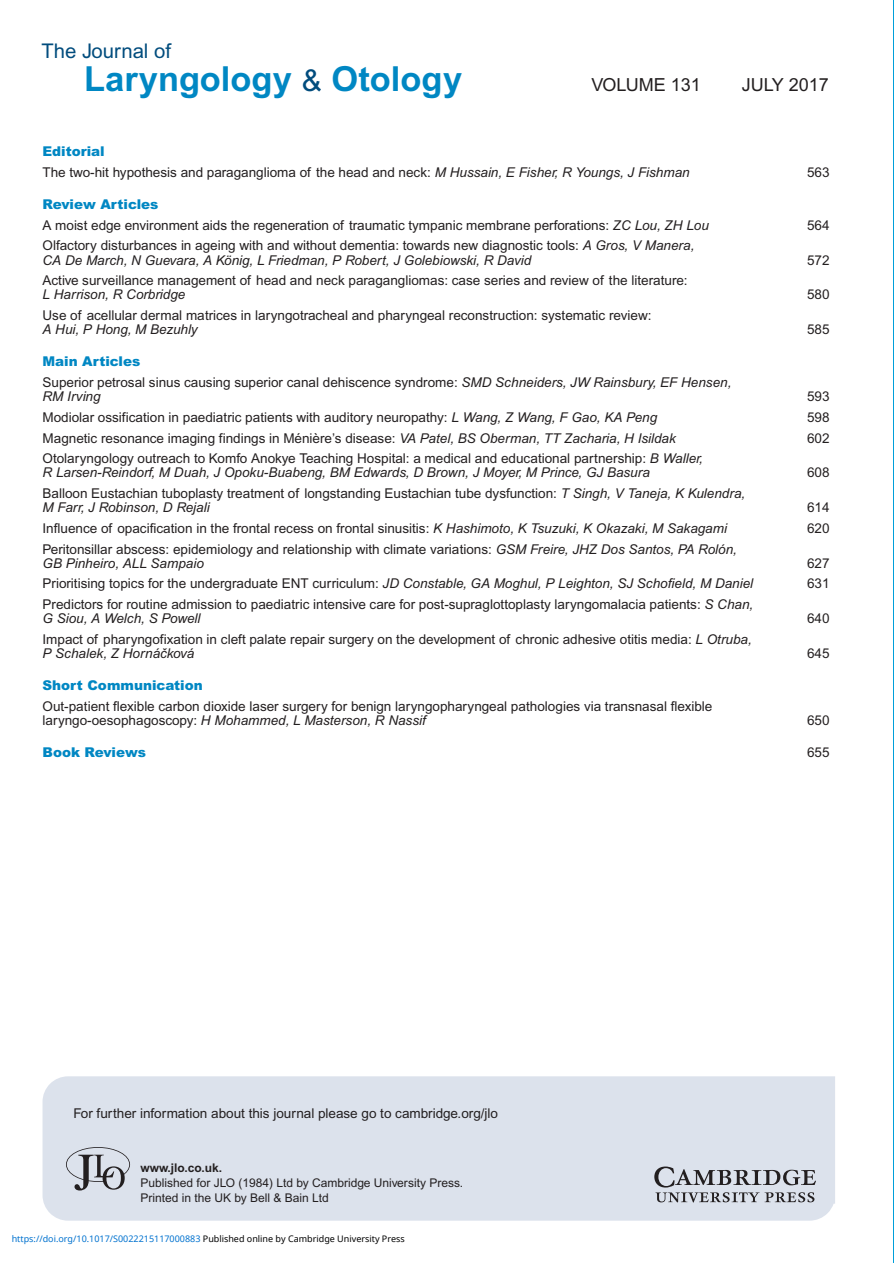
<style>
.page{position:relative;width:894px;height:1263px;background:#fff}
.page>*{position:absolute;margin:0;border:0;box-sizing:border-box;transform-origin:0 0}
.t1{font:700 34.5px "Arial";color:#0087c3}
.t2{font:20.25px "Arial";color:#014c7d}
.t3{font:18px "Arial";color:#231f20}
.t4{font:13.5px/14.2px "Arial";color:#231f20}
.t5{font:italic 13.5px "Arial";color:#231f20}
.t6{font:900 13.5px "Arial";color:#0087c3}
.t7{font:12px/15px "Arial";color:#231f20}
.t8{font:700 12px "Arial";color:#231f20}
.t9{font:9px "Noto Sans";color:#0172cf}
.s1{font-weight:400;font-size:30px;color:#014c7d}
.s2{font-weight:900;color:#0087c3}
.s3{font-style:italic}
.s4{color:#000}
</style>
<div class="page">
<hr style="left:893px;top:0;width:1px;height:1263px;background:#009fda">
<div style="left:42px;top:1076px;width:793px;height:144px;background:#dce2ec"></div>
<svg style="left:654px;top:1166px;width:161px;height:36px;background:#aeb2ba"></svg>
<svg style="left:66px;top:1147px;width:64px;height:43px;background:#b3b7bf"></svg>
<h2 class="t2" style="left:42px;top:43px;width:131px">The Journal of</h2>
<h1 class="t1" style="left:84px;top:66px;width:379px">Laryngology <span class="s1">&amp;</span> Otology</h1>
<h3 class="t3" style="left:591px;top:78px;width:111px">VOLUME 131</h3>
<h3 class="t3" style="left:741px;top:78px;width:88px">JULY 2017</h3>
<p class="t4" style="left:42px;top:143px;width:648px;line-height:20.7px"><span class="s2">Editorial<br></span>The two-hit hypothesis and paraganglioma of the head and neck: <span class="s3">M Hussain, E Fisher, R Youngs, J Fishman</span></p>
<p class="t4" style="left:42px;top:195px;width:667px;line-height:20.7px"><span class="s2">Review Articles<br></span>A moist edge environment aids the regeneration of traumatic tympanic membrane perforations: <span class="s3">ZC Lou, ZH Lou</span></p>
<p class="t4" style="left:42px;top:240px;width:653px">Olfactory disturbances in ageing with and without dementia: towards new diagnostic tools: <span class="s3">A Gros, V Manera,<br>CA De March, N Guevara, A König, L Friedman, P Robert, J Golebiowski, R David</span></p>
<p class="t4" style="left:807px;top:166px;width:24px">563</p>
<p class="t4" style="left:807px;top:219px;width:24px">564</p>
<p class="t4" style="left:807px;top:254px;width:24px">572</p>
<p class="t4" style="left:42px;top:275px;width:646px">Active surveillance management of head and neck paragangliomas: case series and review of the literature:</p>
<p class="t5" style="left:42px;top:290px;width:144px">L Harrison, R Corbridge</p>
<p class="t4" style="left:807px;top:289px;width:24px">580</p>
<p class="t4" style="left:42px;top:309px;width:610px">Use of acellular dermal matrices in laryngotracheal and pharyngeal reconstruction: systematic review:</p>
<p class="t5" style="left:42px;top:325px;width:157px">A Hui, P Hong, M Bezuhly</p>
<p class="t4" style="left:807px;top:324px;width:24px">585</p>
<p class="t4" style="left:42px;top:352px;width:690px;line-height:20.7px"><span class="s2">Main Articles<br></span>Superior petrosal sinus causing superior canal dehiscence syndrome: <span class="s3">SMD Schneiders, JW Rainsbury, EF Hensen,</span></p>
<p class="t5" style="left:42px;top:391px;width:60px">RM Irving</p>
<p class="t4" style="left:807px;top:391px;width:24px">593</p>
<p class="t4" style="left:42px;top:411px;width:616px">Modiolar ossification in paediatric patients with auditory neuropathy: <span class="s3">L Wang, Z Wang, F Gao, KA Peng</span></p>
<p class="t4" style="left:807px;top:411px;width:24px">598</p>
<p class="t4" style="left:42px;top:432px;width:634px">Magnetic resonance imaging findings in Ménière’s disease: <span class="s3">VA Patel, BS Oberman, TT Zacharia, H Isildak</span></p>
<p class="t4" style="left:807px;top:432px;width:24px">602</p>
<p class="t4" style="left:42px;top:452px;width:661px">Otolaryngology outreach to Komfo Anokye Teaching Hospital: a medical and educational partnership: <span class="s3">B Waller,<br>R Larsen-Reindorf, M Duah, J Opoku-Buabeng, BM Edwards, D Brown, J Moyer, M Prince, GJ Basura</span></p>
<p class="t4" style="left:807px;top:467px;width:24px">608</p>
<p class="t4" style="left:42px;top:487px;width:704px">Balloon Eustachian tuboplasty treatment of longstanding Eustachian tube dysfunction: <span class="s3">T Singh, V Taneja, K Kulendra,<br>M Farr, J Robinson, D Rejali</span></p>
<p class="t4" style="left:807px;top:502px;width:24px">614</p>
<p class="t4" style="left:42px;top:522px;width:686px">Influence of opacification in the frontal recess on frontal sinusitis: <span class="s3">K Hashimoto, K Tsuzuki, K Okazaki, M Sakagami</span></p>
<p class="t4" style="left:807px;top:522px;width:24px">620</p>
<p class="t4" style="left:42px;top:543px;width:695px">Peritonsillar abscess: epidemiology and relationship with climate variations: <span class="s3">GSM Freire, JHZ Dos Santos, PA Rolón,<br>GB Pinheiro, ALL Sampaio</span></p>
<p class="t4" style="left:807px;top:557px;width:24px">627</p>
<p class="t4" style="left:42px;top:578px;width:712px">Prioritising topics for the undergraduate ENT curriculum: <span class="s3">JD Constable, GA Moghul, P Leighton, SJ Schofield, M Daniel</span></p>
<p class="t4" style="left:807px;top:578px;width:24px">631</p>
<p class="t4" style="left:42px;top:598px;width:712px">Predictors for routine admission to paediatric intensive care for post-supraglottoplasty laryngomalacia patients: <span class="s3">S Chan,<br>G Siou, A Welch, S Powell</span></p>
<p class="t4" style="left:807px;top:613px;width:24px">640</p>
<p class="t4" style="left:42px;top:633px;width:710px">Impact of pharyngofixation in cleft palate repair surgery on the development of chronic adhesive otitis media: <span class="s3">L Otruba,<br>P Schalek, Z Hornácˇková</span></p>
<p class="t6" style="left:42px;top:677px;width:162px">Short Communication</p>
<p class="t4" style="left:42px;top:700px;width:671px">Out-patient flexible carbon dioxide laser surgery for benign laryngopharyngeal pathologies via transnasal flexible laryngo-oesophagoscopy: <span class="s3">H Mohammed, L Masterson, R Nassif</span></p>
<p class="t4" style="left:807px;top:647px;width:24px">645</p>
<p class="t4" style="left:807px;top:714px;width:24px">650</p>
<p class="t6" style="left:42px;top:744px;width:105px">Book Reviews</p>
<p class="t4" style="left:807px;top:746px;width:24px">655</p>
<p class="t4" style="left:73px;top:1107px;width:426px">For further information about this journal please go to cambridge.org/jlo</p>
<p class="t8" style="left:141px;top:1163px;width:83px">www.jlo.co.uk.</p>
<p class="t7" style="left:141px;top:1176px;width:324px">Published for JLO (1984) Ltd by Cambridge University Press.<br>Printed in the UK by Bell &amp; Bain Ltd</p>
<p class="t9" style="left:12px;top:1232px;width:394px">https://doi.org/10.1017/S0022215117000883 <span class="s4">Published online by Cambridge University Press</span></p>
</div>
